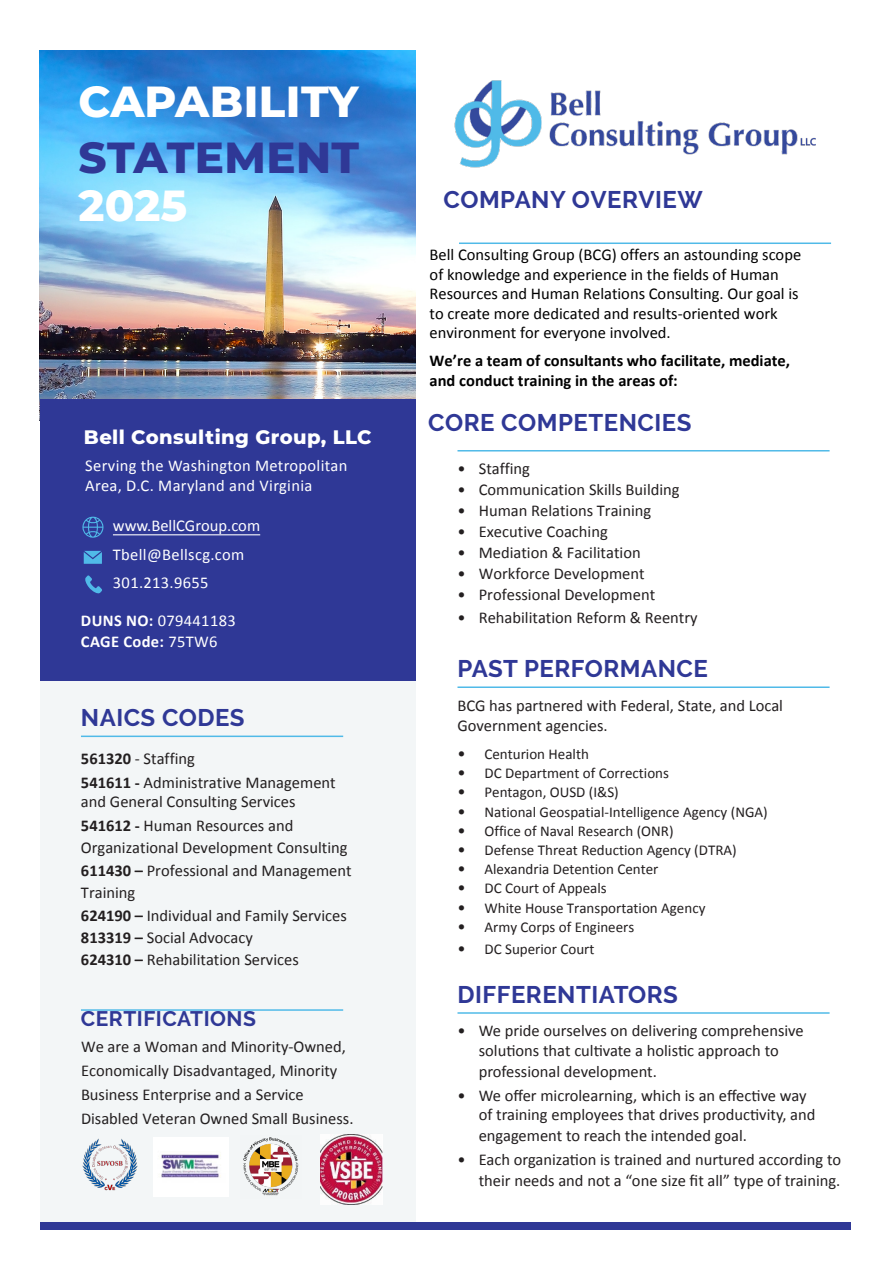
<style>
.page{position:relative;width:893px;height:1263px;background:#fff}
.page>*{position:absolute;margin:0;border:0;box-sizing:border-box;transform-origin:0 0}
.Title_01_Left{font:800 43.5px/55.2px "Montserrat";letter-spacing:.01em;color:#fff}
.Title_02_Left{font:700 24px "Raleway";letter-spacing:.02em;color:#2f3896}
.t1{font:700 21px "Raleway";letter-spacing:.025em;color:#2f3896}
.Intro_Text_Right{font:800 19.5px "Montserrat";letter-spacing:.02em;color:#fff}
.t2{font:16.5px/22.5px "Calibri";color:#231f20}
.t3{font:16.5px/19.5px "Calibri";color:#000}
.Intro_Text_Right-2{font:16.5px/28.5px "Calibri";letter-spacing:.02em;color:#fff}
.t4{font:700 16.5px/19.5px "Calibri";color:#000}
.t5{font:700 16.5px "Calibri";letter-spacing:.02em;color:#fff}
.t6{font:15px "Calibri";color:#231f20}
.s1{color:#2f3896}
.s2{font-size:16.5px}
.s3{font-weight:700}
.s4{font-weight:400}
</style>
<div class="page">
<img style="left:40px;top:50px;width:376px;height:349px">
<div style="left:40px;top:675px;width:376px;height:553px;background:#f3f6f7"></div>
<div style="left:40px;top:1222px;width:810px;height:8px;background:#2f3896"></div>
<div style="left:40px;top:399px;width:376px;height:281px;background:#2f3896"></div>
<hr style="left:457px;top:450px;width:373px;height:1px;background:#50bae8">
<hr style="left:457px;top:686px;width:373px;height:2px;background:#50bae8">
<hr style="left:457px;top:1012px;width:373px;height:2px;background:#50bae8">
<hr style="left:81px;top:735px;width:262px;height:2px;background:#50bae8">
<img style="left:454px;top:80px;width:362px;height:88px">
<hr style="left:459px;top:242px;width:372px;height:2px;background:#50bae8">
<svg style="left:82px;top:517px;width:22px;height:21px"></svg>
<svg style="left:85px;top:575px;width:17px;height:18px"></svg>
<svg style="left:84px;top:551px;width:18px;height:13px"></svg>
<hr style="left:81px;top:1009px;width:262px;height:2px;background:#50bae8">
<img style="left:82px;top:1138px;width:56px;height:52px">
<img style="left:154px;top:1138px;width:74px;height:59px">
<img style="left:243px;top:1137px;width:56px;height:59px">
<img style="left:320px;top:1134px;width:63px;height:71px">
<hr style="left:113px;top:534px;width:147px;height:1px;background:#fff">
<p class="Title_01_Left" style="left:79px;top:72px;width:282px">CAPABILITY<br><span class="s1">STATEMENT</span></p>
<p class="Title_01_Left" style="left:79px;top:175px;width:110px">2025</p>
<p class="Title_02_Left" style="left:443px;top:186px;width:261px">COMPANY OVERVIEW</p>
<p class="t3" style="left:430px;top:245px;width:373px">Bell Consulting Group (BCG) offers an astounding scope of knowledge and experience in the fields of Human Resources and Human Relations Consulting. Our goal is to create more dedicated and results-oriented work environment for everyone involved.</p>
<p class="t4" style="left:430px;top:351px;width:362px">We’re a team of consultants who facilitate, mediate, and conduct training in the areas of:</p>
<p class="Title_02_Left" style="left:428px;top:409px;width:265px">CORE COMPETENCIES</p>
<p class="Intro_Text_Right" style="left:84px;top:423px;width:289px">Bell Consulting Group, LLC</p>
<p class="Intro_Text_Right-2" style="left:85px;top:456px;width:264px;line-height:19.5px">Serving the Washington Metropolitan<br>Area, D.C. Maryland and Virginia</p>
<p class="t2" style="left:457px;top:457px;width:74px">• Staffing</p>
<p class="t2" style="left:457px;top:478px;width:224px">• Communication Skills Building</p>
<p class="t2" style="left:457px;top:499px;width:195px">• Human Relations Training</p>
<p class="t2" style="left:457px;top:520px;width:152px">• Executive Coaching</p>
<p class="t2" style="left:457px;top:541px;width:185px">• Mediation &amp; Facilitation</p>
<p class="t2" style="left:457px;top:562px;width:189px">• Workforce Development</p>
<p class="t2" style="left:457px;top:583px;width:199px">• Professional Development</p>
<p class="t2" style="left:457px;top:605px;width:242px">• Rehabilitation Reform &amp; Reentry</p>
<p class="Title_02_Left" style="left:457px;top:655px;width:252px">PAST PERFORMANCE</p>
<p class="t2" style="left:457px;top:695px;width:327px;line-height:19.5px">BCG has partnered with Federal, State, and Local<br>Government agencies.</p>
<p class="t6" style="left:457px;top:744px;width:133px"><span class="s2">•</span> Centurion Health</p>
<p class="t6" style="left:457px;top:763px;width:213px"><span class="s2">•</span> DC Department of Corrections</p>
<p class="t6" style="left:457px;top:782px;width:163px"><span class="s2">•</span> Pentagon, OUSD (I&amp;S)</p>
<p class="t6" style="left:457px;top:801px;width:312px"><span class="s2">•</span> National Geospatial-Intelligence Agency (NGA)</p>
<p class="t6" style="left:457px;top:820px;width:218px"><span class="s2">•</span> Office of Naval Research (ONR)</p>
<p class="t6" style="left:457px;top:840px;width:281px"><span class="s2">•</span> Defense Threat Reduction Agency (DTRA)</p>
<p class="t6" style="left:457px;top:859px;width:203px"><span class="s2">•</span> Alexandria Detention Center</p>
<p class="t6" style="left:457px;top:878px;width:151px"><span class="s2">•</span> DC Court of Appeals</p>
<p class="t6" style="left:457px;top:897px;width:249px"><span class="s2">•</span> White House Transportation Agency</p>
<p class="t6" style="left:457px;top:916px;width:178px"><span class="s2">•</span> Army Corps of Engineers</p>
<p class="t6" style="left:457px;top:938px;width:138px"><span class="s2">•</span> DC Superior Court</p>
<p class="Title_02_Left" style="left:457px;top:981px;width:222px">DIFFERENTIATORS</p>
<p class="t2" style="left:457px;top:1021px;width:348px;line-height:19.5px;text-align:center">• We pride ourselves on delivering comprehensive solutions that cultivate a holistic approach to</p>
<p class="t2" style="left:479px;top:1060px;width:180px">professional development.</p>
<p class="t2" style="left:479px;top:1085px;width:338px;line-height:19.5px;text-indent:-21px">• We offer microlearning, which is an effective way of training employees that drives productivity, and</p>
<p class="t2" style="left:479px;top:1124px;width:270px">engagement to reach the intended goal.</p>
<p class="t2" style="left:457px;top:1148px;width:385px;line-height:21px;text-align:right">• Each organization is trained and nurtured according to their needs and not a “one size fit all” type of training.</p>
<p class="Intro_Text_Right-2" style="left:113px;top:511px;width:149px">www.BellCGroup.com<br>Tbell@Bellscg.com<br>301.213.9655</p>
<p class="Intro_Text_Right-2" style="left:81px;top:606px;width:156px"><span class="s3">DUNS NO:</span> 079441183</p>
<p class="t5" style="left:81px;top:630px;width:138px">CAGE Code: <span class="s4">75TW6</span></p>
<p class="Title_02_Left" style="left:81px;top:704px;width:165px">NAICS CODES</p>
<p class="t2" style="left:81px;top:746px;width:256px;line-height:23.7px"><span class="s3">561320</span> - Staffing<br><span class="s3">541611 -</span> Administrative Management</p>
<p class="t2" style="left:81px;top:790px;width:272px">and General Consulting Services<br><span class="s3">541612 -</span> Human Resources and<br>Organizational Development Consulting<br><span class="s3">611430 –</span> Professional and Management<br>Training<br><span class="s3">624190 –</span> Individual and Family Services<br><span class="s3">813319 –</span> Social Advocacy<br><span class="s3">624310 –</span> Rehabilitation Services</p>
<p class="t1" style="left:81px;top:1006px;width:176px">CERTIFICATIONS</p>
<p class="t2" style="left:81px;top:1034px;width:274px;line-height:23.7px">We are a Woman and Minority-Owned, Economically Disadvantaged, Minority Business Enterprise and a Service Disabled Veteran Owned Small Business.</p>
</div>
